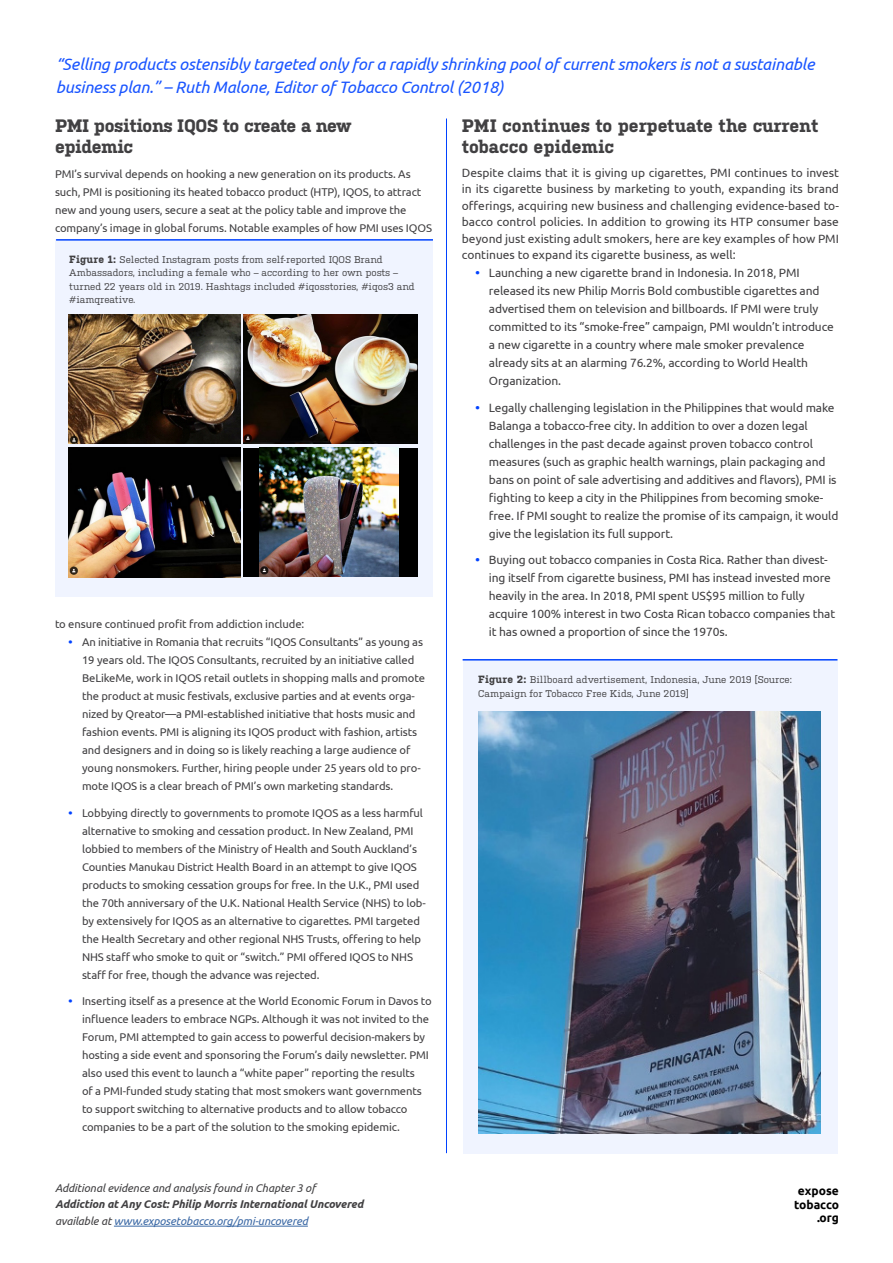
<style>
.page{position:relative;width:893px;height:1263px;background:#fff}
.page>*{position:absolute;margin:0;border:0;box-sizing:border-box;transform-origin:0 0}
.t1{font:700 18px/21px "Kulturista";color:#414042}
.t2{font:700 18px/21px "Kulturista";letter-spacing:-.02em;color:#414042}
.t3{font:italic 16.5px/22.5px "Ubuntu";letter-spacing:-.01em;color:#1a55ff}
.t4{font:12px/18px "Ubuntu";letter-spacing:-.01em;color:#414042}
.t5{font:700 12px/13.5px "Ubuntu";color:#000;text-align:right}
.t6{font:11.25px/18px "Ubuntu";letter-spacing:-.01em;color:#414042}
.t7{font:italic 700 11.25px/16.5px "Ubuntu";letter-spacing:-.01em;color:#414042}
.t8{font:italic 11.25px "Ubuntu";letter-spacing:-.01em;color:#414042}
.t9{font:9.75px/13.5px "Kulturista";color:#414042}
.s1{font-weight:700;font-size:10.5px}
.s2{font-weight:700;color:#0042ff}
.s3{font-weight:400}
.s4{font-weight:400;color:#3a68a5}
</style>
<div class="page">
<hr style="left:446px;top:119px;width:1px;height:1034px;background:#0042ff">
<hr style="left:114px;top:1226px;width:194px;height:1px;background:#3a68a5">
<div style="left:56px;top:239px;width:377px;height:357px;background:#f0f4ff"></div>
<img style="left:69px;top:314px;width:171px;height:129px">
<img style="left:243px;top:314px;width:175px;height:129px">
<img style="left:69px;top:448px;width:171px;height:129px">
<div style="left:243px;top:448px;width:175px;height:128px;background:#000"></div>
<img style="left:260px;top:448px;width:138px;height:128px">
<hr style="left:56px;top:239px;width:377px;height:2px;background:#0042ff">
<div style="left:463px;top:659px;width:374px;height:494px;background:#f0f4ff"></div>
<hr style="left:463px;top:659px;width:374px;height:1px;background:#0042ff">
<img style="left:478px;top:711px;width:343px;height:422px">
<h2 class="t3" style="left:56px;top:53px;width:760px">“Selling products ostensibly targeted only for a rapidly shrinking pool of current smokers is not a sustainable business plan.” – Ruth Malone, Editor of Tobacco Control (2018)</h2>
<h1 class="t2" style="left:55px;top:115px;width:298px">PMI positions IQOS to create a new epidemic</h1>
<p class="t6" style="left:55px;top:165px;width:378px">PMI’s survival depends on hooking a new generation on its products. As such, PMI is positioning its heated tobacco product (HTP), IQOS, to attract new and young users, secure a seat at the policy table and improve the company’s image in global forums. Notable examples of how PMI uses IQOS</p>
<p class="t9" style="left:69px;top:252px;width:347px"><span class="s1">Figure 1:</span> Selected Instagram posts from self-reported IQOS Brand Ambassadors, including a female who – according to her own posts – turned 22 years old in 2019. Hashtags included #iqosstories, #iqos3 and #iamqreative.</p>
<p class="t6" style="left:55px;top:615px;width:251px">to ensure continued profit from addiction include:</p>
<p class="t6" style="left:82px;top:633px;width:344px;text-indent:-14px"><span class="s2">•</span> An initiative in Romania that recruits “IQOS Consultants” as young as 19 years old. The IQOS Consultants, recruited by an initiative called BeLikeMe, work in IQOS retail outlets in shopping malls and promote the product at music festivals, exclusive parties and at events orga&shy;nized by Qreator—a PMI-established initiative that hosts music and fashion events. PMI is aligning its IQOS product with fashion, artists and designers and in doing so is likely reaching a large audience of young nonsmokers. Further, hiring people under 25 years old to pro&shy;mote IQOS is a clear breach of PMI’s own marketing standards.</p>
<p class="t6" style="left:82px;top:803px;width:345px;text-indent:-14px"><span class="s2">•</span> Lobbying directly to governments to promote IQOS as a less harmful alternative to smoking and cessation product. In New Zealand, PMI lobbied to members of the Ministry of Health and South Auckland’s Counties Manukau District Health Board in an attempt to give IQOS products to smoking cessation groups for free. In the U.K., PMI used the 70th anniversary of the U.K. National Health Service (NHS) to lob&shy;by extensively for IQOS as an alternative to cigarettes. PMI targeted the Health Secretary and other regional NHS Trusts, offering to help NHS staff who smoke to quit or “switch.” PMI offered IQOS to NHS staff for free, though the advance was rejected.</p>
<p class="t6" style="left:82px;top:992px;width:351px;text-indent:-14px"><span class="s2">•</span> Inserting itself as a presence at the World Economic Forum in Davos to influence leaders to embrace NGPs. Although it was not invited to the Forum, PMI attempted to gain access to powerful decision-makers by hosting a side event and sponsoring the Forum’s daily newsletter. PMI also used this event to launch a “white paper” reporting the results<br>of a PMI-funded study stating that most smokers want governments to support switching to alternative products and to allow tobacco companies to be a part of the solution to the smoking epidemic.</p>
<p class="t8" style="left:55px;top:1181px;width:262px">Additional evidence and analysis found in Chapter 3 of</p>
<p class="t7" style="left:55px;top:1196px;width:310px">Addiction at Any Cost: Philip Morris International Uncovered <span class="s3">available at</span> <span class="s4">www.exposetobacco.org/pmi-uncovered</span></p>
<h1 class="t1" style="left:462px;top:115px;width:358px">PMI continues to perpetuate the current tobacco epidemic</h1>
<p class="t4" style="left:462px;top:164px;width:379px;line-height:16.5px;text-align:justify">Despite claims that it is giving up cigarettes, PMI continues to invest in its cigarette business by marketing to youth, expanding its brand offerings, acquiring new business and challenging evidence-based to&shy;bacco control policies. In addition to growing its HTP consumer base beyond just existing adult smokers, here are key examples of how PMI continues to expand its cigarette business, as well:</p>
<p class="t4" style="left:489px;top:264px;width:346px;text-indent:-14px"><span class="s2">•</span> Launching a new cigarette brand in Indonesia. In 2018, PMI released its new Philip Morris Bold combustible cigarettes and advertised them on television and billboards. If PMI were truly committed to its “smoke-free” campaign, PMI wouldn’t introduce a new cigarette in a country where male smoker prevalence already sits at an alarming 76.2%, according to World Health Organization.</p>
<p class="t4" style="left:489px;top:398px;width:351px;text-indent:-14px"><span class="s2">•</span> Legally challenging legislation in the Philippines that would make Balanga a tobacco-free city. In addition to over a dozen legal challenges in the past decade against proven tobacco control measures (such as graphic health warnings, plain packaging and bans on point of sale advertising and additives and flavors), PMI is fighting to keep a city in the Philippines from becoming smoke&shy;free. If PMI sought to realize the promise of its campaign, it would give the legislation its full support.</p>
<p class="t4" style="left:489px;top:551px;width:348px;text-indent:-14px"><span class="s2">•</span> Buying out tobacco companies in Costa Rica. Rather than divest&shy;ing itself from cigarette business, PMI has instead invested more heavily in the area. In 2018, PMI spent US$95 million to fully acquire 100% interest in two Costa Rican tobacco companies that it has owned a proportion of since the 1970s.</p>
<p class="t9" style="left:478px;top:673px;width:315px"><span class="s1">Figure 2:</span> Billboard advertisement, Indonesia, June 2019 [Source:<br>Campaign for Tobacco Free Kids, June 2019]</p>
<p class="t5" style="left:794px;top:1184px;width:46px">expose tobacco .org</p>
</div>
